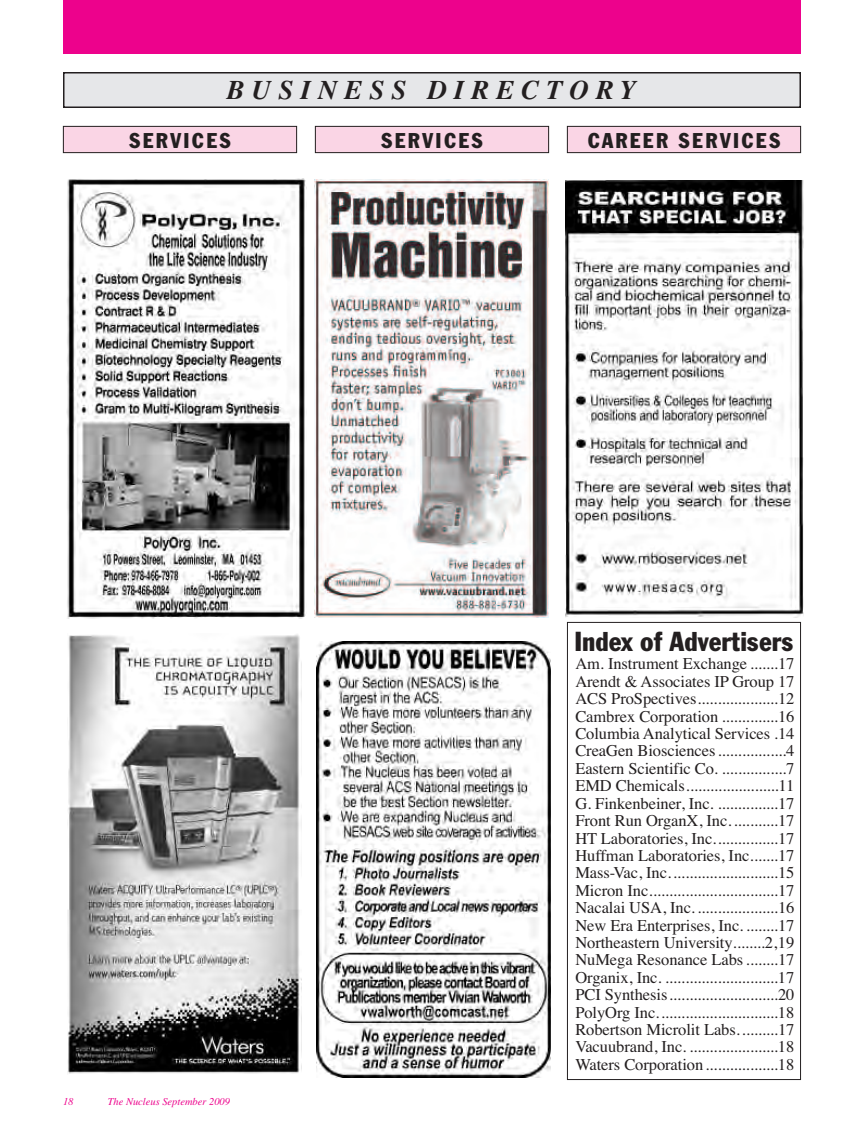
<style>
.page{position:relative;width:864px;height:1134px;background:#fff}
.page>*{position:absolute;margin:0;border:0;box-sizing:border-box;transform-origin:0 0}
.t1{font:condensed 27px "Franklin Gothic BT";color:#231f20}
.t2{font:italic 700 27px "Times";letter-spacing:.26em;color:#231f20}
.t3{font:condensed 21px "Franklin Gothic BT";letter-spacing:.11em;color:#231f20}
.t4{font:16.5px/17.4px "Times";letter-spacing:-.005em;color:#231f20;text-align:justify}
.t5{font:italic 10.5px "Times";color:#ed028c}
</style>
<div class="page">
<div style="left:63px;top:0;width:738px;height:54px;background:#ed028c"></div>
<div style="left:567px;top:126px;width:234px;height:27px;background:#fad5e5"></div>
<div style="left:567px;top:126px;width:234px;height:27px;border:1px solid #231f20"></div>
<div style="left:315px;top:126px;width:234px;height:27px;background:#fad5e5"></div>
<div style="left:315px;top:126px;width:234px;height:27px;border:1px solid #231f20"></div>
<div style="left:64px;top:73px;width:736px;height:34px;background:#e6e7e9"></div>
<div style="left:63px;top:72px;width:738px;height:36px;border:2px solid #231f20"></div>
<div style="left:63px;top:126px;width:234px;height:27px;background:#fad5e5"></div>
<div style="left:63px;top:126px;width:234px;height:27px;border:1px solid #231f20"></div>
<div style="left:567px;top:622px;width:234px;height:458px;border:1px solid #231f20"></div>
<img style="left:316px;top:642px;width:235px;height:435px">
<img style="left:565px;top:181px;width:239px;height:437px">
<img style="left:67px;top:634px;width:234px;height:440px">
<img style="left:67px;top:178px;width:239px;height:441px">
<img style="left:315px;top:180px;width:234px;height:437px">
<h1 class="t2" style="left:227px;top:74px;width:412px">BUSINESS DIRECTORY</h1>
<p class="t3" style="left:129px;top:133px;width:103px">SERVICES</p>
<p class="t3" style="left:381px;top:133px;width:103px">SERVICES</p>
<p class="t3" style="left:588px;top:133px;width:194px">CAREER SERVICES</p>
<p class="t5" style="left:63px;top:1095px;width:12px">18</p>
<p class="t5" style="left:108px;top:1095px;width:124px">The Nucleus September 2009</p>
<h1 class="t1" style="left:574px;top:631px;width:221px">Index of Advertisers</h1>
<p class="t4" style="left:575px;top:655px;width:221px">Am. Instrument Exchange .......17<br>Arendt &amp; Associates IP Group 17<br>ACS ProSpectives....................12<br>Cambrex Corporation ..............16<br>Columbia Analytical Services .14<br>CreaGen Biosciences.................4<br>Eastern Scientific Co. ................7<br>EMD Chemicals.......................11<br>G. Finkenbeiner, Inc. ...............17<br>Front Run OrganX, Inc. ...........17<br>HT Laboratories, Inc................17<br>Huffman Laboratories, Inc.......17<br>Mass-Vac, Inc...........................15<br>Micron Inc................................17<br>Nacalai USA, Inc. ....................16<br>New Era Enterprises, Inc. ........17<br>Northeastern University........2,19<br>NuMega Resonance Labs ........17<br>Organix, Inc. ............................17<br>PCI Synthesis...........................20<br>PolyOrg Inc..............................18<br>Robertson Microlit Labs..........17<br>Vacuubrand, Inc. ......................18<br>Waters Corporation..................18</p>
</div>
